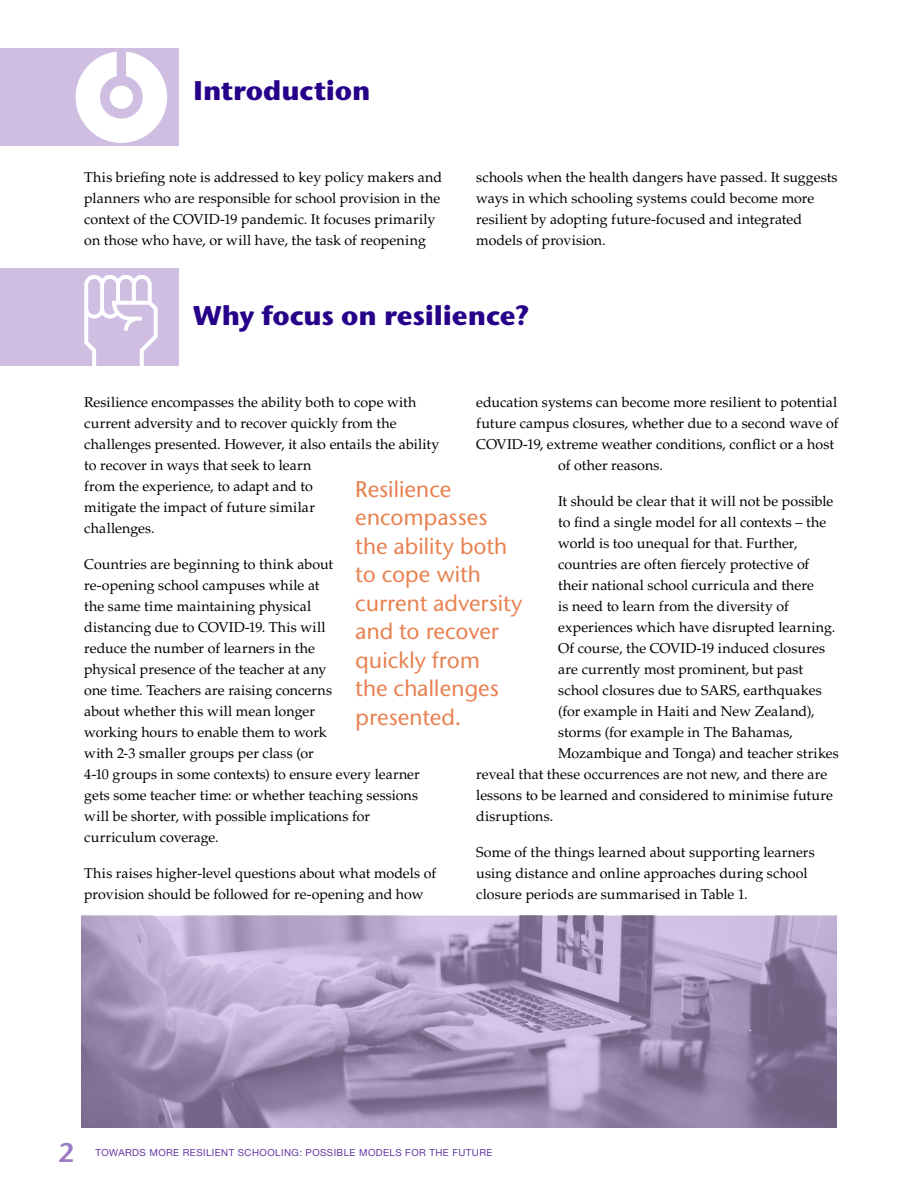
<style>
.page{position:relative;width:918px;height:1188px;background:#fff}
.page>*{position:absolute;margin:0;border:0;box-sizing:border-box;transform-origin:0 0}
.t1{font:700 27px "Stone Sans ITC Std";letter-spacing:-.005em;color:#270089}
.t2{font:600 27px "Stone Sans ITC Std";color:#9b7bc4}
.t3{font:500 22.5px/28.5px "Stone Sans ITC Std";letter-spacing:-.005em;color:#e88150}
.t4{font:14.25px/21px "Palatino LT Std";color:#000}
.t5{font:9.75px "Helvetica Neue LT Std";letter-spacing:.045em;color:#6239a4}
</style>
<div class="page">
<div style="left:0;top:49px;width:178px;height:97px;background:#cfbde2"></div>
<svg style="left:76px;top:52px;width:91px;height:91px"></svg>
<div style="left:0;top:268px;width:178px;height:98px;background:#cfbde2"></div>
<svg style="left:84px;top:275px;width:74px;height:91px"></svg>
<img style="left:81px;top:916px;width:756px;height:211px">
<h1 class="t1" style="left:193px;top:73px;width:179px">Introduction</h1>
<p class="t4" style="left:84px;top:167px;width:359px">This briefing note is addressed to key policy makers and planners who are responsible for school provision in the context of the COVID-19 pandemic. It focuses primarily on those who have, or will have, the task of reopening</p>
<p class="t4" style="left:476px;top:167px;width:363px">schools when the health dangers have passed. It suggests ways in which schooling systems could become more resilient by adopting future-focused and integrated models of provision.</p>
<h1 class="t1" style="left:193px;top:298px;width:338px">Why focus on resilience?</h1>
<p class="t4" style="left:84px;top:392px;width:357px">Resilience encompasses the ability both to cope with current adversity and to recover quickly from the challenges presented. However, it also entails the ability to recover in ways that seek to learn<br>from the experience, to adapt and to<br>mitigate the impact of future similar<br>challenges.</p>
<p class="t4" style="left:84px;top:554px;width:337px">Countries are beginning to think about<br>re-opening school campuses while at<br>the same time maintaining physical<br>distancing due to COVID-19. This will<br>reduce the number of learners in the<br>physical presence of the teacher at any<br>one time. Teachers are raising concerns<br>about whether this will mean longer<br>working hours to enable them to work<br>with 2-3 smaller groups per class (or<br>4-10 groups in some contexts) to ensure every learner gets some teacher time: or whether teaching sessions will be shorter, with possible implications for curriculum coverage.</p>
<p class="t4" style="left:84px;top:863px;width:353px">This raises higher-level questions about what models of provision should be followed for re-opening and how</p>
<p class="t4" style="left:476px;top:392px;width:363px">education systems can become more resilient to potential</p>
<p class="t4" style="left:476px;top:413px;width:364px">future campus closures, whether due to a second wave of</p>
<p class="t4" style="left:476px;top:434px;width:359px">COVID-19, extreme weather conditions, conflict or a host</p>
<p class="t4" style="left:558px;top:455px;width:106px">of other reasons.</p>
<p class="t4" style="left:558px;top:491px;width:277px">It should be clear that it will not be possible</p>
<p class="t4" style="left:558px;top:512px;width:270px">to find a single model for all contexts – the</p>
<p class="t4" style="left:558px;top:533px;width:241px">world is too unequal for that. Further,</p>
<p class="t4" style="left:558px;top:554px;width:253px">countries are often fiercely protective of</p>
<p class="t4" style="left:558px;top:575px;width:257px">their national school curricula and there</p>
<p class="t4" style="left:558px;top:596px;width:232px">is need to learn from the diversity of</p>
<p class="t4" style="left:558px;top:617px;width:279px">experiences which have disrupted learning.</p>
<p class="t4" style="left:558px;top:638px;width:268px">Of course, the COVID-19 induced closures</p>
<p class="t4" style="left:558px;top:659px;width:247px">are currently most prominent, but past</p>
<p class="t4" style="left:558px;top:680px;width:265px">school closures due to SARS, earthquakes</p>
<p class="t4" style="left:558px;top:701px;width:258px">(for example in Haiti and New Zealand),</p>
<p class="t4" style="left:558px;top:722px;width:236px">storms (for example in The Bahamas,</p>
<p class="t4" style="left:558px;top:743px;width:282px">Mozambique and Tonga) and teacher strikes</p>
<p class="t4" style="left:476px;top:764px;width:353px">reveal that these occurrences are not new, and there are</p>
<p class="t4" style="left:476px;top:785px;width:358px">lessons to be learned and considered to minimise future</p>
<p class="t4" style="left:476px;top:806px;width:78px">disruptions.</p>
<p class="t4" style="left:476px;top:842px;width:340px">Some of the things learned about supporting learners using distance and online approaches during school closure periods are summarised in Table 1.</p>
<h2 class="t3" style="left:355px;top:474px;width:169px">Resilience encompasses the ability both to cope with current adversity and to recover quickly from<br>the challenges presented.</h2>
<h1 class="t2" style="left:58px;top:1136px;width:18px">2</h1>
<p class="t5" style="left:95px;top:1147px;width:399px">TOWARDS MORE RESILIENT SCHOOLING: POSSIBLE MODELS FOR THE FUTURE</p>
</div>
